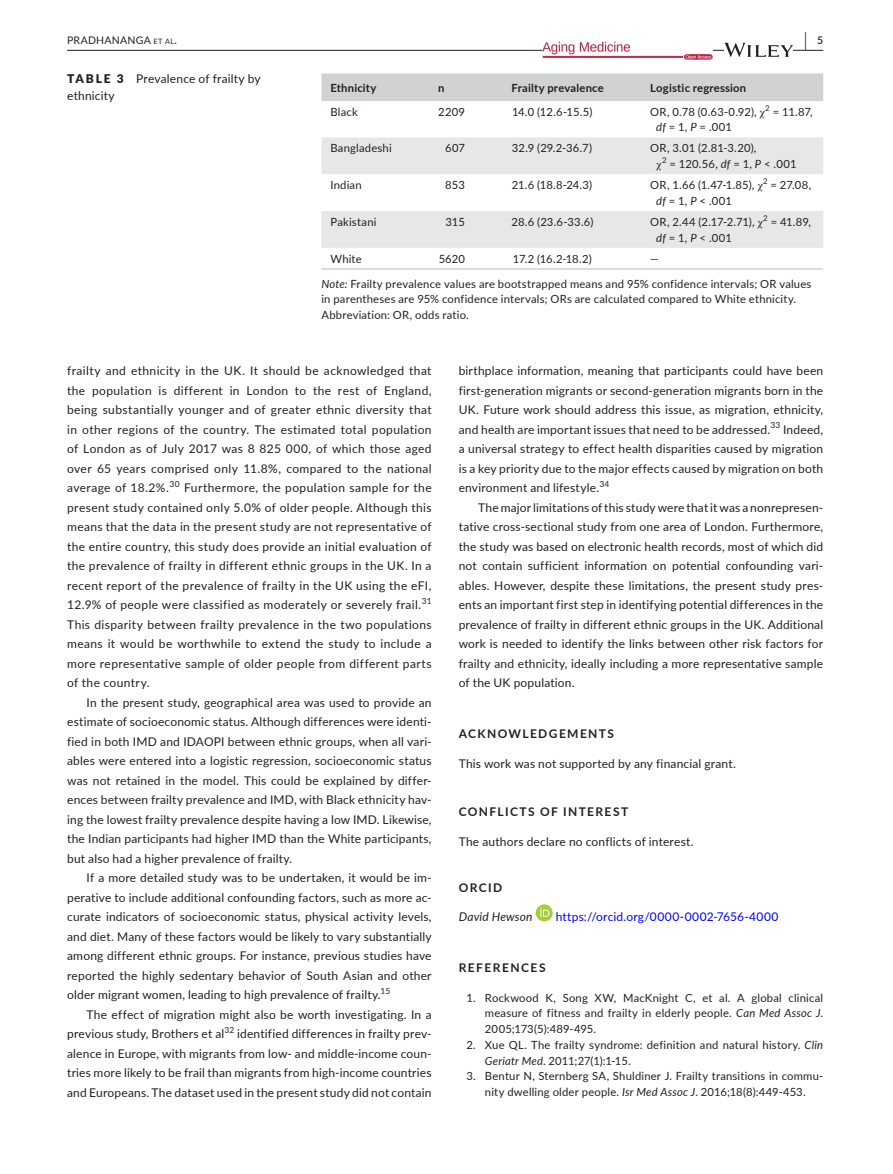
<style>
.page{position:relative;width:893px;height:1174px;background:#fff}
.page>*{position:absolute;margin:0;border:0;box-sizing:border-box;transform-origin:0 0}
.t1{font:600 19.5px "Lato";color:#231f20;scale:.48 1}
.t2{font:12px/19.5px "Lato";letter-spacing:.015em;color:#231f20;text-align:justify}
.t3{font:700 12px "Lato";letter-spacing:.115em;color:#231f20}
.t4{font:12px "Lato";letter-spacing:.015em;color:#00f}
.t5{font:italic 12px "Lato";letter-spacing:.015em;color:#231f20}
.t6{font:11.25px/15.8px "Lato";letter-spacing:.015em;color:#231f20}
.t7{font:700 11.25px "Lato";letter-spacing:.015em;color:#231f20}
.t8{font:11.25px "STIX";color:#231f20}
.t9{font:10.5px "Lato";letter-spacing:.025em;color:#231f20}
.t10{font:600 10.5px "Lato";color:#231f20}
.t11{font:8.4px "Lato";letter-spacing:.025em;color:#231f20}
.t12{font:7.8px "Lato";color:#231f20}
.s1{font-size:7.35px}
.s2{font-weight:900}
.s3{font-family:"STIX"}
.s4{font-style:italic}
</style>
<div class="page">
<hr style="left:67px;top:50px;width:756px;height:1px;background:#231f20">
<img style="left:542px;top:41px;width:170px;height:19px">
<svg style="left:724px;top:43px;width:69px;height:14px"></svg>
<svg style="left:536px;top:904px;width:17px;height:17px"></svg>
<svg style="left:540px;top:907px;width:9px;height:9px"></svg>
<div style="left:321px;top:73px;width:502px;height:28px;background:#d1d2d4"></div>
<svg style="left:321px;top:137px;width:502px;height:111px;fill:#e6e7e9"></svg>
<hr style="left:321px;top:268px;width:108px;height:2px;background:#d1d2d4">
<hr style="left:429px;top:268px;width:73px;height:2px;background:#d1d2d4">
<hr style="left:502px;top:268px;width:139px;height:2px;background:#d1d2d4">
<hr style="left:641px;top:268px;width:182px;height:2px;background:#d1d2d4">
<h1 class="t1" style="left:804px;top:26px;width:7px">|</h1>
<p class="t9" style="left:67px;top:33px;width:111px">PRADHANANGA <span class="s1">et al</span>.</p>
<p class="t10" style="left:817px;top:33px;width:8px">5</p>
<p class="t2" style="left:67px;top:70px;width:195px;line-height:16.5px"><span class="s2">TABLE 3</span> Prevalence of frailty by ethnicity</p>
<p class="t7" style="left:330px;top:79px;width:48px">Ethnicity</p>
<p class="t7" style="left:438px;top:79px;width:8px">n</p>
<p class="t7" style="left:511px;top:79px;width:94px">Frailty prevalence</p>
<p class="t7" style="left:650px;top:79px;width:98px">Logistic regression</p>
<p class="t6" style="left:330px;top:103px;width:29px">Black</p>
<p class="t6" style="left:438px;top:103px;width:28px">2209</p>
<p class="t6" style="left:512px;top:103px;width:82px">14.0 (12.6‐15.5)</p>
<p class="t6" style="left:650px;top:103px;width:116px">OR, 0.78 (0.63‐0.92), <span class="s3">χ</span></p>
<p class="t12" style="left:765px;top:102px;width:6px">2</p>
<p class="t6" style="left:773px;top:103px;width:41px">= 11.87,</p>
<p class="t6" style="left:656px;top:119px;width:77px"><span class="s4">df</span> = 1, <span class="s4">P</span> = .001</p>
<p class="t6" style="left:330px;top:140px;width:63px">Bangladeshi</p>
<p class="t6" style="left:445px;top:140px;width:21px">607</p>
<p class="t6" style="left:512px;top:140px;width:82px">32.9 (29.2‐36.7)</p>
<p class="t6" style="left:650px;top:140px;width:108px">OR, 3.01 (2.81‐3.20),</p>
<p class="t8" style="left:656px;top:157px;width:7px">χ</p>
<p class="t12" style="left:662px;top:155px;width:6px">2</p>
<p class="t6" style="left:669px;top:156px;width:129px">= 120.56, <span class="s4">df</span> = 1, <span class="s4">P</span> &lt; .001</p>
<p class="t6" style="left:330px;top:177px;width:33px">Indian</p>
<p class="t6" style="left:445px;top:177px;width:21px">853</p>
<p class="t6" style="left:512px;top:177px;width:82px">21.6 (18.8‐24.3)</p>
<p class="t6" style="left:650px;top:177px;width:114px">OR, 1.66 (1.47‐1.85), <span class="s3">χ</span></p>
<p class="t12" style="left:763px;top:176px;width:6px">2</p>
<p class="t6" style="left:770px;top:177px;width:42px">= 27.08,</p>
<p class="t6" style="left:656px;top:193px;width:77px"><span class="s4">df</span> = 1, <span class="s4">P</span> &lt; .001</p>
<p class="t6" style="left:330px;top:214px;width:48px">Pakistani</p>
<p class="t6" style="left:445px;top:214px;width:21px">315</p>
<p class="t6" style="left:511px;top:214px;width:83px">28.6 (23.6‐33.6)</p>
<p class="t6" style="left:650px;top:214px;width:114px">OR, 2.44 (2.17‐2.71), <span class="s3">χ</span></p>
<p class="t12" style="left:763px;top:213px;width:6px">2</p>
<p class="t6" style="left:771px;top:214px;width:42px">= 41.89,</p>
<p class="t6" style="left:656px;top:229px;width:77px"><span class="s4">df</span> = 1, <span class="s4">P</span> &lt; .001</p>
<p class="t6" style="left:330px;top:250px;width:33px">White</p>
<p class="t6" style="left:439px;top:250px;width:28px">5620</p>
<p class="t6" style="left:513px;top:250px;width:80px">17.2 (16.2‐18.2)</p>
<p class="t6" style="left:650px;top:250px;width:10px">—</p>
<p class="t6" style="left:321px;top:275px;width:491px"><span class="s4">Note:</span> Frailty prevalence values are bootstrapped means and 95% confidence intervals; OR values in parentheses are 95% confidence intervals; ORs are calculated compared to White ethnicity.<br>Abbreviation: OR, odds ratio.</p>
<p class="t2" style="left:67px;top:360px;width:366px">frailty and ethnicity in the UK. It should be acknowledged that the population is different in London to the rest of England, being substantially younger and of greater ethnic diversity that in other regions of the country. The estimated total population of London as of July 2017 was 8 825 000, of which those aged over 65 years comprised only 11.8%, compared to the national average of 18.2%.</p>
<p class="t11" style="left:169px;top:478px;width:12px">30</p>
<p class="t2" style="left:67px;top:477px;width:366px;text-indent:117px">Furthermore, the population sample for the present study contained only 5.0% of older people. Although this means that the data in the present study are not representative of the entire country, this study does provide an initial evaluation of the prevalence of frailty in different ethnic groups in the UK. In a recent report of the prevalence of frailty in the UK using the eFI, 12.9% of people were classified as moderately or severely frail.</p>
<p class="t11" style="left:422px;top:595px;width:11px">31</p>
<p class="t2" style="left:67px;top:614px;width:366px">This disparity between frailty prevalence in the two populations means it would be worthwhile to extend the study to include a more representative sample of older people from different parts of the country.</p>
<p class="t2" style="left:67px;top:692px;width:366px;text-indent:20px">In the present study, geographical area was used to provide an estimate of socioeconomic status. Although differences were identi‐ fied in both IMD and IDAOPI between ethnic groups, when all vari‐ ables were entered into a logistic regression, socioeconomic status was not retained in the model. This could be explained by differ‐ ences between frailty prevalence and IMD, with Black ethnicity hav‐ ing the lowest frailty prevalence despite having a low IMD. Likewise, the Indian participants had higher IMD than the White participants, but also had a higher prevalence of frailty.</p>
<p class="t2" style="left:67px;top:867px;width:366px;text-indent:20px">If a more detailed study was to be undertaken, it would be im‐ perative to include additional confounding factors, such as more ac‐ curate indicators of socioeconomic status, physical activity levels, and diet. Many of these factors would be likely to vary substantially among different ethnic groups. For instance, previous studies have reported the highly sedentary behavior of South Asian and other older migrant women, leading to high prevalence of frailty.</p>
<p class="t11" style="left:380px;top:985px;width:11px">15</p>
<p class="t2" style="left:67px;top:1004px;width:366px;text-indent:20px">The effect of migration might also be worth investigating. In a previous study, Brothers et al<sup>32</sup> identified differences in frailty prev‐ alence in Europe, with migrants from low‐ and middle‐income coun‐ tries more likely to be frail than migrants from high‐income countries and Europeans. The dataset used in the present study did not contain</p>
<p class="t2" style="left:459px;top:360px;width:366px">birthplace information, meaning that participants could have been first‐generation migrants or second‐generation migrants born in the UK. Future work should address this issue, as migration, ethnicity, and health are important issues that need to be addressed.</p>
<p class="t11" style="left:770px;top:419px;width:11px">33</p>
<p class="t2" style="left:459px;top:419px;width:366px;text-indent:324px">Indeed, a universal strategy to effect health disparities caused by migration is a key priority due to the major effects caused by migration on both environment and lifestyle.</p>
<p class="t11" style="left:599px;top:478px;width:12px">34</p>
<p class="t2" style="left:459px;top:497px;width:366px;text-indent:20px">The major limitations of this study were that it was a nonrepresen‐ tative cross‐sectional study from one area of London. Furthermore, the study was based on electronic health records, most of which did not contain sufficient information on potential confounding vari‐ ables. However, despite these limitations, the present study pres‐ ents an important first step in identifying potential differences in the prevalence of frailty in different ethnic groups in the UK. Additional work is needed to identify the links between other risk factors for frailty and ethnicity, ideally including a more representative sample of the UK population.</p>
<p class="t3" style="left:459px;top:725px;width:157px">ACKNOWLEDGEMENTS</p>
<p class="t2" style="left:459px;top:753px;width:279px">This work was not supported by any financial grant.</p>
<p class="t3" style="left:459px;top:803px;width:171px">CONFLICTS OF INTEREST</p>
<p class="t2" style="left:459px;top:831px;width:236px">The authors declare no conflicts of interest.</p>
<p class="t3" style="left:459px;top:879px;width:45px">ORCID</p>
<p class="t5" style="left:459px;top:908px;width:75px">David Hewson</p>
<p class="t4" style="left:556px;top:908px;width:224px">https://orcid.org/0000-0002-7656-4000</p>
<p class="t3" style="left:459px;top:959px;width:88px">REFERENCES</p>
<p class="t6" style="left:485px;top:989px;width:340px;text-align:justify;text-indent:-18px">1. Rockwood K, Song XW, MacKnight C, et al. A global clinical measure of fitness and frailty in elderly people. <span class="s4">Can Med Assoc J</span>.<br>2005;173(5):489‐495.</p>
<p class="t6" style="left:485px;top:1036px;width:340px;text-indent:-18px">2. Xue QL. The frailty syndrome: definition and natural history. <span class="s4">Clin<br>Geriatr Med</span>. 2011;27(1):1‐15.</p>
<p class="t6" style="left:467px;top:1068px;width:358px;text-align:center">3. Bentur N, Sternberg SA, Shuldiner J. Frailty transitions in commu‐ nity dwelling older people. <span class="s4">Isr Med Assoc J</span>. 2016;18(8):449‐453.</p>
</div>
